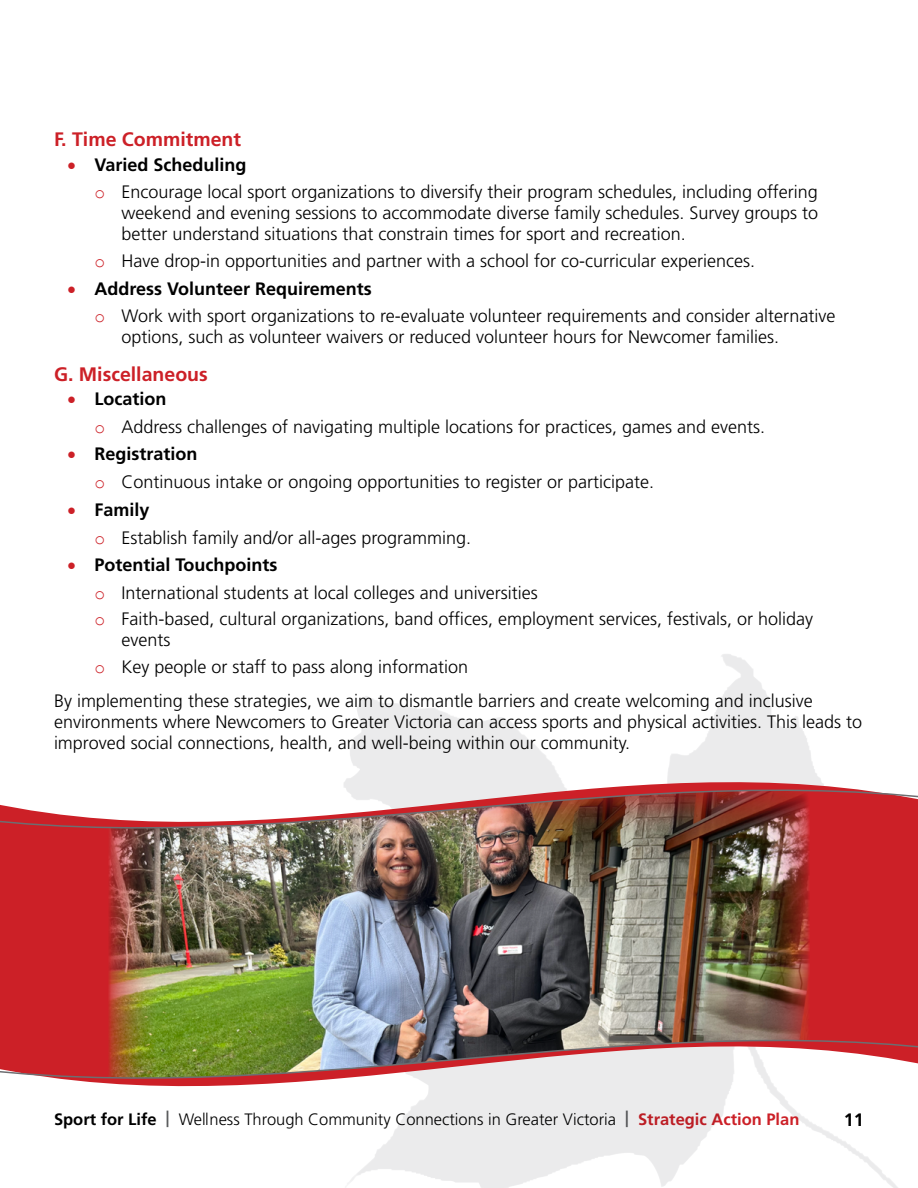
<style>
.page{position:relative;width:918px;height:1188px;background:#fff}
.page>*{position:absolute;margin:0;border:0;box-sizing:border-box;transform-origin:0 0}
.t1{font:700 19.5px "Frutiger LT Std";color:#cc2027}
.t2{font:300 18px/27.8px "Frutiger LT Std";color:#000}
.t3{font:700 18px "Frutiger LT Std";color:#000}
.t4{font:300 16.5px "Frutiger LT Std";color:#000}
.s1{color:#cc2027}
.s2{font-weight:700}
.s3{font-family:"Courier New";font-weight:400;color:#cc2027}
.s4{font-weight:700;color:#5a5b5d}
.s5{font-weight:700;color:#cc2027}
</style>
<div class="page">
<svg style="left:347px;top:654px;width:551px;height:534px"></svg>
<img style="left:0;top:778px;width:918px;height:313px">
<p class="t1" style="left:54px;top:128px;width:189px">F. Time Commitment</p>
<p class="t2" style="left:94px;top:151px;width:725px;text-indent:-27px"><span class="s1">•</span> <span class="s2">Varied Scheduling<br></span><span class="s3">o</span> Encourage local sport organizations to diversify their program schedules, including offering</p>
<p class="t2" style="left:122px;top:203px;width:698px;line-height:21px">weekend and evening sessions to accommodate diverse family schedules. Survey groups to better understand situations that constrain times for sport and recreation.</p>
<p class="t2" style="left:94px;top:247px;width:659px"><span class="s3">o</span> Have drop-in opportunities and partner with a school for co-curricular experiences.</p>
<p class="t2" style="left:94px;top:275px;width:743px;text-indent:-27px"><span class="s1">•</span> <span class="s2">Address Volunteer Requirements<br></span><span class="s3">o</span> Work with sport organizations to re-evaluate volunteer requirements and consider alternative</p>
<p class="t2" style="left:122px;top:323px;width:656px">options, such as volunteer waivers or reduced volunteer hours for Newcomer families.</p>
<p class="t1" style="left:54px;top:362px;width:155px">G. Miscellaneous</p>
<p class="t2" style="left:94px;top:385px;width:669px;text-indent:-27px"><span class="s1">•</span> <span class="s2">Location<br></span><span class="s3">o</span> Address challenges of navigating multiple locations for practices, games and events.</p>
<p class="t2" style="left:94px;top:440px;width:558px;text-indent:-27px"><span class="s1">•</span> <span class="s2">Registration<br></span><span class="s3">o</span> Continuous intake or ongoing opportunities to register or participate.</p>
<p class="t2" style="left:94px;top:496px;width:375px;text-indent:-27px"><span class="s1">•</span> <span class="s2">Family<br></span><span class="s3">o</span> Establish family and/or all-ages programming.</p>
<p class="t2" style="left:94px;top:552px;width:720px;line-height:27.2px;text-indent:-27px"><span class="s1">•</span> <span class="s2">Potential Touchpoints<br></span><span class="s3">o</span> International students at local colleges and universities<br><span class="s3">o</span> Faith-based, cultural organizations, band offices, employment services, festivals, or holiday</p>
<p class="t2" style="left:94px;top:627px;width:375px;line-height:26.4px;text-indent:27px">events<br><span class="s3">o</span> Key people or staff to pass along information</p>
<p class="t2" style="left:54px;top:691px;width:810px;line-height:21px">By implementing these strategies, we aim to dismantle barriers and create welcoming and inclusive environments where Newcomers to Greater Victoria can access sports and physical activities. This leads to improved social connections, health, and well-being within our community.</p>
<p class="t4" style="left:54px;top:1110px;width:747px"><span class="s2">Sport for Life</span> <span class="s4">|</span> Wellness Through Community Connections in Greater Victoria <span class="s4">|</span> <span class="s5">Strategic Action Plan</span></p>
<p class="t3" style="left:844px;top:1109px;width:22px">11</p>
</div>
